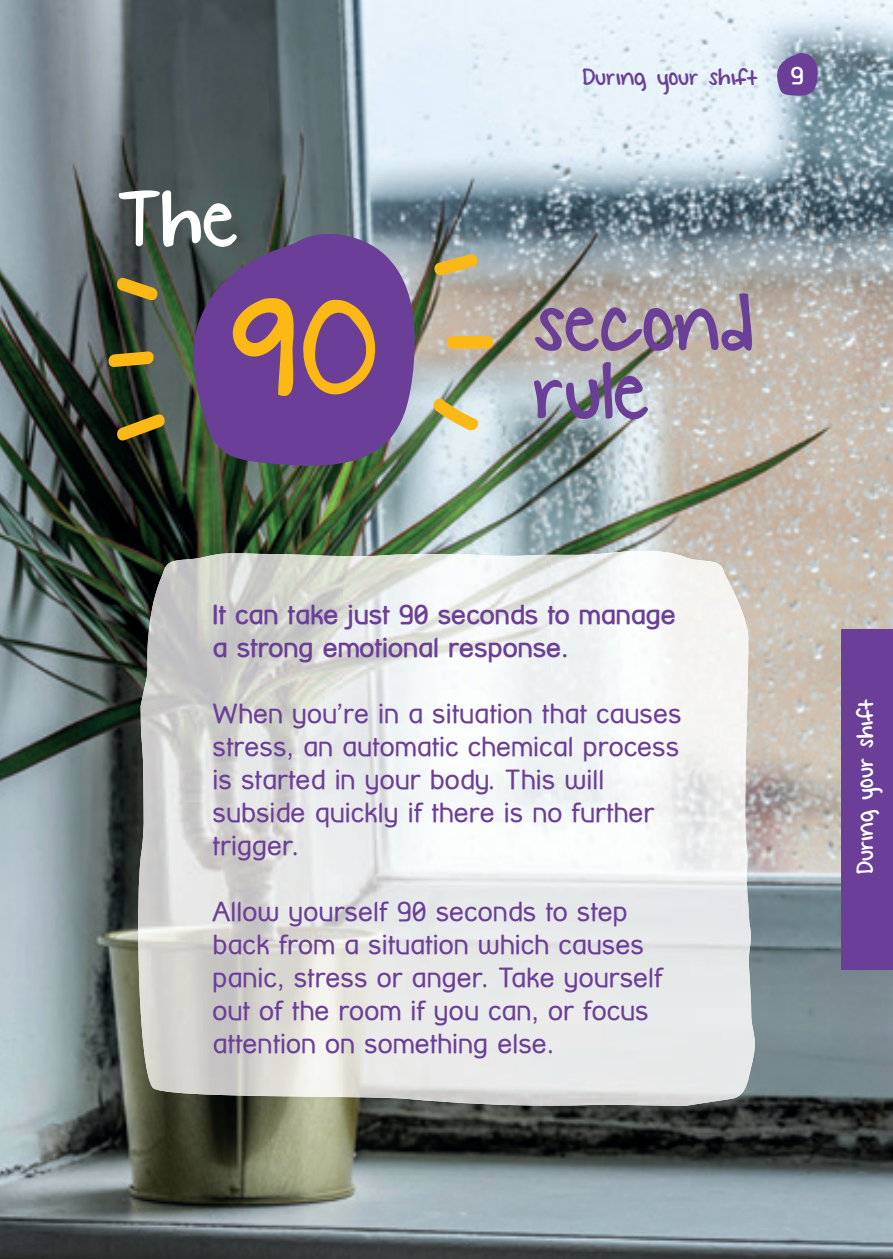
<style>
.page{position:relative;width:893px;height:1259px;background:#fff}
.page>*{position:absolute;margin:0;border:0;box-sizing:border-box;transform-origin:0 0}
.t1{font:90.6px/104.1px "KG Small Town Southern Girl";color:#6b3e98}
.t2{font:27px/33px "Street Corner";color:#6b3e98}
.t3{font:700 27px/33px "Street Corner";color:#6b3e98}
.t4{font:27px "KG Small Town Southern Girl";color:#6b3e98}
.t5{font:27px "KG Small Town Southern Girl";color:#fff}
.s1{font-family:"Street Corner";font-weight:700;font-size:24px;color:#fff}
.s2{color:#fff}
.s3{font-size:152.4px;color:#fcb814}
</style>
<div class="page">
<img style="left:0;top:0;width:893px;height:1259px">
<div style="left:842px;top:629px;width:51px;height:340px;background:#6b3e98"></div>
<svg style="left:188px;top:226px;width:227px;height:244px;background:#66498a"></svg>
<svg style="left:431px;top:252px;width:50px;height:25px"></svg>
<svg style="left:445px;top:336px;width:50px;height:13px"></svg>
<svg style="left:430px;top:395px;width:52px;height:38px;background:#cfc791"></svg>
<svg style="left:114px;top:276px;width:47px;height:26px"></svg>
<svg style="left:106px;top:351px;width:50px;height:17px"></svg>
<svg style="left:114px;top:412px;width:54px;height:31px;background:#6f5e1b"></svg>
<img style="left:141px;top:553px;width:410px;height:182px">
<img style="left:551px;top:551px;width:198px;height:184px">
<img style="left:138px;top:735px;width:611px;height:185px">
<img style="left:138px;top:920px;width:205px;height:177px">
<img style="left:343px;top:920px;width:416px;height:186px">
<svg style="left:776px;top:52px;width:42px;height:44px;background:#775aa1"></svg>
<p class="t4" style="left:582px;top:62px;width:223px">During your shift <span class="s1">9</span></p>
<h1 class="t1" style="left:230px;top:172px;width:527px;text-indent:-113px"><span class="s2">The<br></span><span class="s3">90</span> second</h1>
<h1 class="t1" style="left:534px;top:345px;width:116px">rule</h1>
<p class="t3" style="left:213px;top:597px;width:465px">It can take just 90 seconds to manage a strong emotional response.</p>
<p class="t2" style="left:213px;top:696px;width:470px">When you’re in a situation that causes stress, an automatic chemical process is started in your body. This will subside quickly if there is no further trigger.</p>
<p class="t2" style="left:213px;top:894px;width:452px">Allow yourself 90 seconds to step back from a situation which causes panic, stress or anger. Take yourself out of the room if you can, or focus attention on something else.</p>
<p class="t5" style="left:850px;top:874px;width:178px;rotate:-90deg">During your shift</p>
</div>
